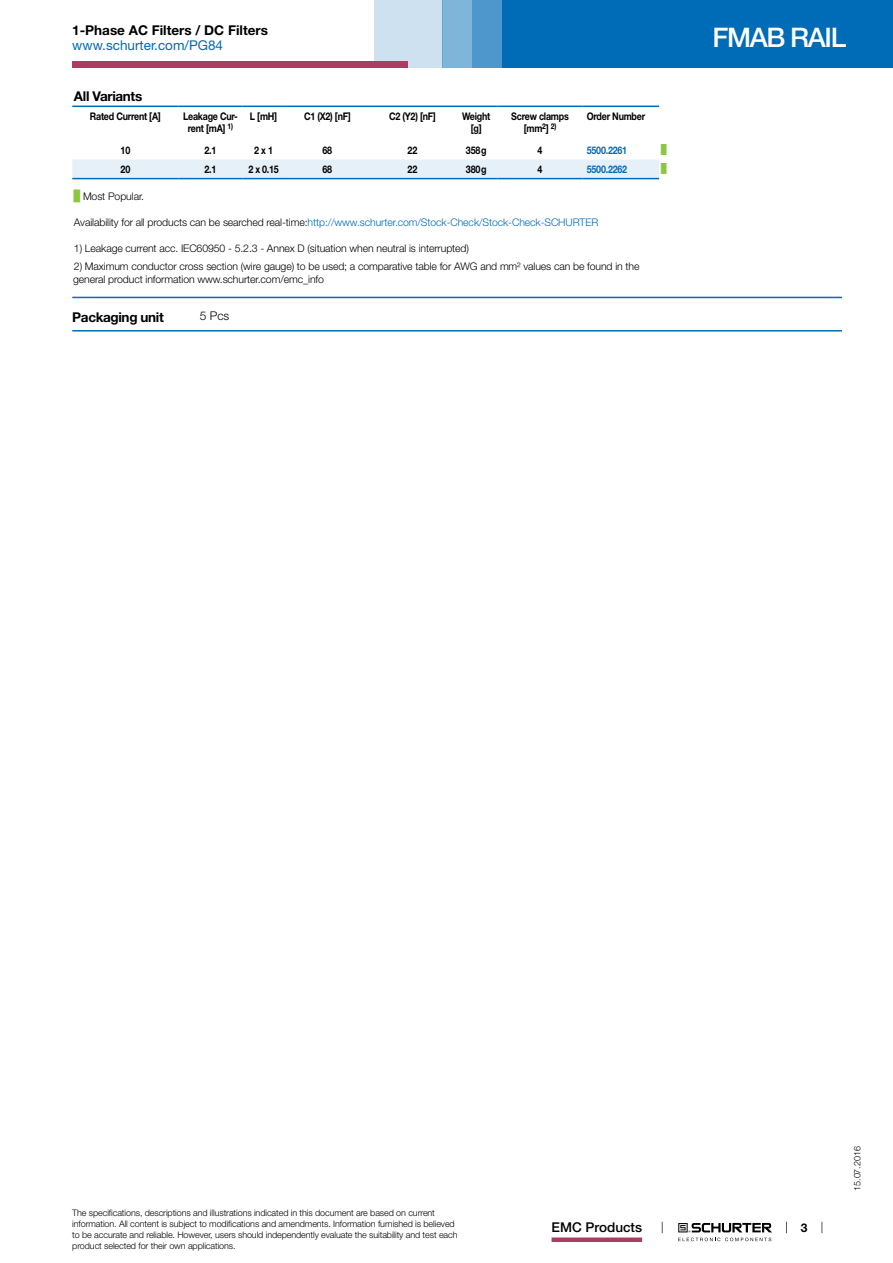
<style>
.page{position:relative;width:893px;height:1263px;background:#fff}
.page>*{position:absolute;margin:0;border:0;box-sizing:border-box;transform-origin:0 0}
.t1{font:500 27px "Helvetica Neue LT";letter-spacing:-.05em;color:#fff}
.t2{font:700 13.5px "Helvetica Neue LT";color:#000}
.t3{font:700 13.5px "Helvetica Neue LT";letter-spacing:-.025em;color:#000}
.t4{font:13.5px "Helvetica Neue LT";color:#006bb6}
.t5{font:500 13.5px "Helvetica Neue LT";color:#000}
.t6{font:300 12px "Helvetica Neue LT";color:#000}
.t7{font:700 12px "Helvetica Neue LT";color:#000}
.t8{font:300 10.5px/12.6px "Helvetica Neue LT";letter-spacing:-.01em;color:#000}
.t9{font:700 10.5px/12.6px "Helvetica Neue LT";letter-spacing:-.025em;color:#000;text-align:center;scale:.85 1}
.t10{font:300 10.5px "Helvetica Neue LT";letter-spacing:-.01em;color:#006bb6}
.t11{font:700 10.5px "Helvetica Neue LT";letter-spacing:-.025em;color:#006bb6;scale:.85 1}
.t12{font:300 9px/10.8px "Helvetica Neue LT";letter-spacing:-.01em;color:#000}
.t13{font:9px "Arial Unicode MS";color:#8dc63f}
.s1{font-family:"Arial Unicode MS";font-weight:400;color:#8dc63f}
.s2{color:#000}
</style>
<div class="page">
<svg style="left:678px;top:1223px;width:94px;height:18px"></svg>
<div style="left:502px;top:0;width:391px;height:68px;background:#006bb6"></div>
<div style="left:442px;top:0;width:30px;height:68px;background:#80b5da"></div>
<div style="left:472px;top:0;width:30px;height:68px;background:#4d97cc"></div>
<div style="left:374px;top:0;width:68px;height:68px;background:#cde1f0"></div>
<div style="left:72px;top:62px;width:336px;height:6px;background:#aa3d61"></div>
<div style="left:552px;top:1237px;width:90px;height:5px;background:#aa3d61"></div>
<svg style="left:72px;top:107px;width:587px;height:73px"></svg>
<svg style="left:72px;top:159px;width:587px;height:19px;background:#e4eff7"></svg>
<hr style="left:72px;top:106px;width:107px;height:1px;background:#006bb6">
<hr style="left:179px;top:106px;width:63px;height:1px;background:#006bb6">
<hr style="left:242px;top:106px;width:43px;height:1px;background:#006bb6">
<hr style="left:285px;top:106px;width:85px;height:1px;background:#006bb6">
<hr style="left:370px;top:106px;width:85px;height:1px;background:#006bb6">
<hr style="left:455px;top:106px;width:42px;height:1px;background:#006bb6">
<hr style="left:497px;top:106px;width:86px;height:1px;background:#006bb6">
<hr style="left:583px;top:106px;width:76px;height:1px;background:#006bb6">
<hr style="left:72px;top:178px;width:107px;height:1px;background:#006bb6">
<hr style="left:179px;top:178px;width:63px;height:1px;background:#006bb6">
<hr style="left:242px;top:178px;width:43px;height:1px;background:#006bb6">
<hr style="left:285px;top:178px;width:85px;height:1px;background:#006bb6">
<hr style="left:370px;top:178px;width:85px;height:1px;background:#006bb6">
<hr style="left:455px;top:178px;width:42px;height:1px;background:#006bb6">
<hr style="left:497px;top:178px;width:86px;height:1px;background:#006bb6">
<hr style="left:583px;top:178px;width:76px;height:1px;background:#006bb6">
<hr style="left:72px;top:297px;width:770px;height:1px;background:#006bb6">
<hr style="left:72px;top:330px;width:770px;height:1px;background:#006bb6">
<h2 class="t2" style="left:72px;top:22px;width:197px">1-Phase AC Filters / DC Filters</h2>
<h2 class="t4" style="left:72px;top:37px;width:152px">www.schurter.com/PG84</h2>
<h2 class="t3" style="left:74px;top:88px;width:70px">All Variants</h2>
<p class="t9" style="left:90px;top:109px;width:85px">Rated Current [A]</p>
<p class="t9" style="left:183px;top:109px;width:66px">Leakage Cur&shy;rent [mA] <sup>1)</sup></p>
<p class="t9" style="left:250px;top:109px;width:34px">L [mH]</p>
<p class="t9" style="left:304px;top:109px;width:57px">C1 (X2) [nF]</p>
<p class="t9" style="left:389px;top:109px;width:57px">C2 (Y2) [nF]</p>
<p class="t9" style="left:462px;top:109px;width:35px">Weight [g]</p>
<p class="t9" style="left:511px;top:109px;width:69px">Screw clamps [mm<sup>2</sup>] <sup>2)</sup></p>
<p class="t9" style="left:587px;top:109px;width:70px">Order Number</p>
<p class="t9" style="left:121px;top:143px;width:13px">10</p>
<p class="t9" style="left:204px;top:143px;width:16px">2.1</p>
<p class="t9" style="left:254px;top:143px;width:24px">2 x 1</p>
<p class="t9" style="left:323px;top:143px;width:13px">68</p>
<p class="t9" style="left:408px;top:143px;width:13px">22</p>
<p class="t9" style="left:466px;top:143px;width:26px">358g</p>
<p class="t9" style="left:538px;top:143px;width:7px">4</p>
<p class="t11" style="left:587px;top:143px;width:49px">5500.2261</p>
<p class="t13" style="left:661px;top:143px;width:7px">█</p>
<p class="t9" style="left:121px;top:162px;width:13px">20</p>
<p class="t9" style="left:204px;top:162px;width:16px">2.1</p>
<p class="t9" style="left:248px;top:162px;width:37px">2 x 0.15</p>
<p class="t9" style="left:323px;top:162px;width:13px">68</p>
<p class="t9" style="left:408px;top:162px;width:13px">22</p>
<p class="t9" style="left:466px;top:162px;width:26px">380g</p>
<p class="t9" style="left:538px;top:162px;width:7px">4</p>
<p class="t11" style="left:587px;top:163px;width:49px">5500.2262</p>
<p class="t13" style="left:661px;top:163px;width:7px">█</p>
<p class="t8" style="left:74px;top:189px;width:72px"><span class="s1">█</span> Most Popular.</p>
<p class="t10" style="left:74px;top:216px;width:526px"><span class="s2">Availability for all products can be searched real-time:</span>http://www.schurter.com/Stock-Check/Stock-Check-SCHURTER</p>
<p class="t8" style="left:74px;top:242px;width:397px">1) Leakage current acc. IEC60950 - 5.2.3 - Annex D (situation when neutral is interrupted)</p>
<p class="t8" style="left:73px;top:260px;width:568px">2) Maximum conductor cross section (wire gauge) to be used; a comparative table for AWG and mm² values can be found in the general product information www.schurter.com/emc_info</p>
<h2 class="t3" style="left:72px;top:308px;width:93px">Packaging unit</h2>
<h3 class="t6" style="left:200px;top:309px;width:31px">5 Pcs</h3>
<h1 class="t1" style="left:712px;top:21px;width:135px">FMAB RAIL</h1>
<p class="t12" style="left:72px;top:1207px;width:387px">The specifications, descriptions and illustrations indicated in this document are based on current information. All content is subject to modifications and amendments. Information furnished is believed to be accurate and reliable. However, users should independently evaluate the suitability and test each product selected for their own applications.</p>
<h2 class="t5" style="left:552px;top:1219px;width:92px">EMC Products</h2>
<h3 class="t7" style="left:801px;top:1220px;width:8px">3</h3>
<p class="t12" style="left:852px;top:1191px;width:46px;rotate:-90deg">15.07.2016</p>
</div>
